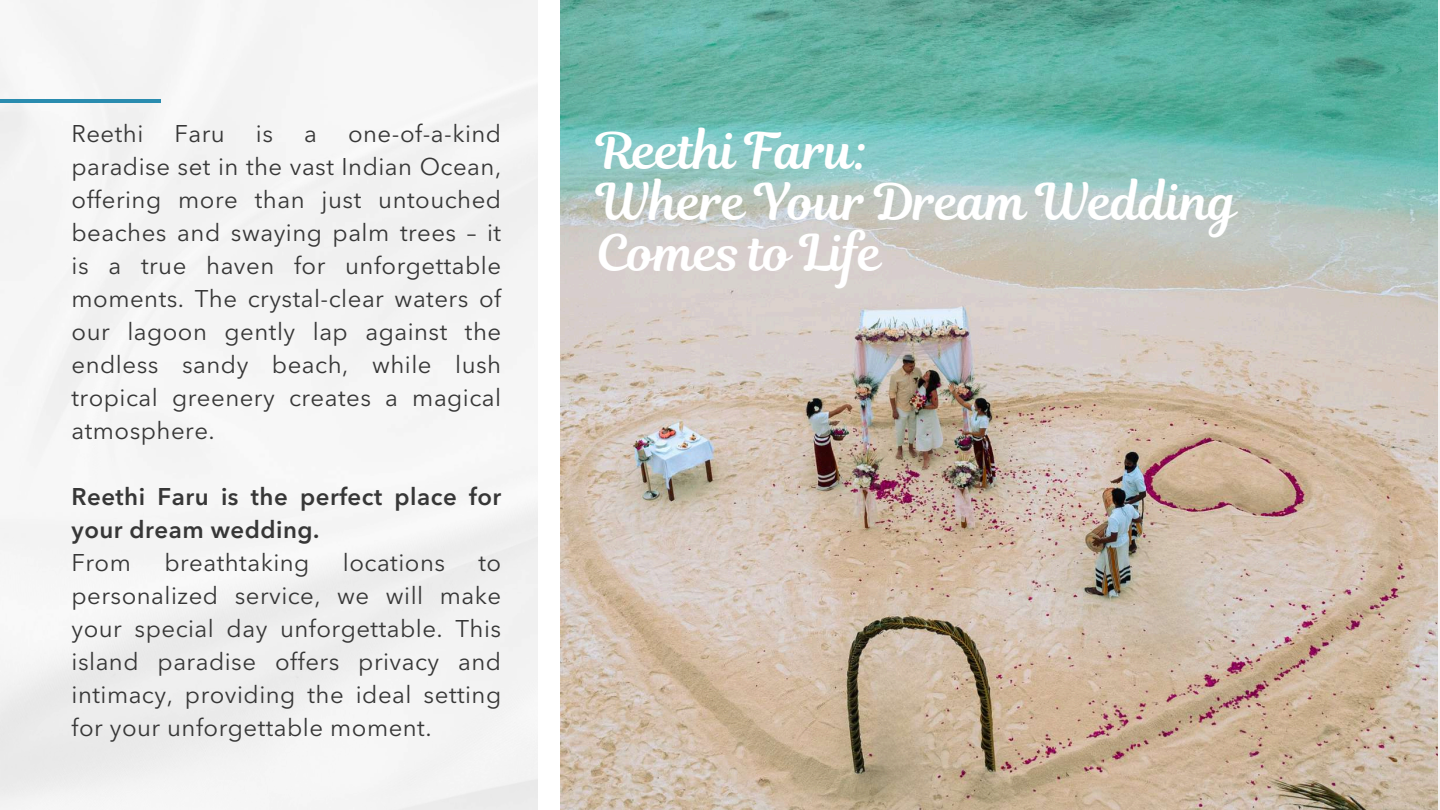
<style>
.page{position:relative;width:1440px;height:810px;background:#f4f4f4}
.page>*{position:absolute;margin:0;border:0;box-sizing:border-box;transform-origin:0 0}
.t1{font:50px/51px "RTL Romman Regular";color:#fff}
.t2{font:24px/33px "Avenir Next LT Pro";letter-spacing:.02em;color:#373737;text-align:justify}
.t3{font:600 24px/33px "Avenir Next LT Pro";letter-spacing:.02em;color:#373737}
</style>
<div class="page">
<hr style="left:0;top:99px;width:160px;height:4px;background:#2a8caf">
<div style="left:538px;top:0;width:22px;height:810px;background:#fff"></div>
<img style="left:560px;top:0;width:878px;height:810px">
<p class="t2" style="left:72px;top:120px;width:431px;text-indent:277px">one-of-a-kind paradise set in the vast Indian Ocean, offering more than just untouched beaches and swaying palm trees – it is a true haven for unforgettable moments. The crystal-clear waters of our lagoon gently lap against the endless sandy beach, while lush tropical greenery creates a magical atmosphere.</p>
<p class="t2" style="left:72px;top:120px;width:73px">Reethi</p>
<p class="t2" style="left:174px;top:120px;width:52px">Faru</p>
<p class="t2" style="left:256px;top:120px;width:19px">is</p>
<p class="t2" style="left:304px;top:120px;width:14px">a</p>
<p class="t3" style="left:72px;top:483px;width:431px">Reethi Faru is the perfect place for your dream wedding.</p>
<p class="t2" style="left:72px;top:549px;width:61px">From</p>
<p class="t2" style="left:164px;top:549px;width:147px">breathtaking</p>
<p class="t2" style="left:343px;top:549px;width:104px">locations</p>
<p class="t2" style="left:72px;top:549px;width:431px;text-indent:407px">to personalized service, we will make your special day unforgettable. This island paradise offers privacy and intimacy, providing the ideal setting for your unforgettable moment.</p>
<h1 class="t1" style="left:596px;top:126px;width:643px">Reethi Faru:<br>Where Your Dream Wedding<br>Comes to Life</h1>
</div>
